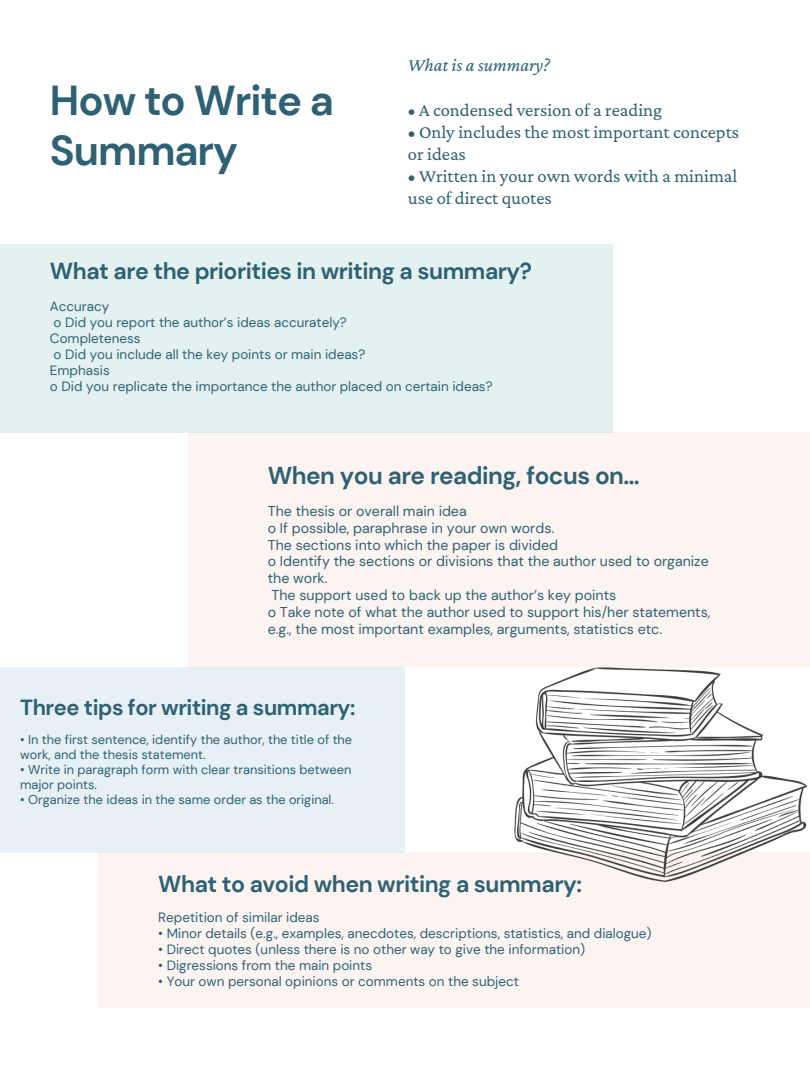
<style>
.page{position:relative;width:810px;height:1080px;background:#fff}
.page>*{position:absolute;margin:0;border:0;box-sizing:border-box;transform-origin:0 0}
.t1{font:700 41.81px/50.1px "DM Sans";letter-spacing:-.025em;color:#2e6173}
.t2{font:700 24.38px "DM Sans";letter-spacing:-.02em;color:#2e6173}
.t3{font:700 23.06px "DM Sans";letter-spacing:-.02em;color:#2e6173}
.t4{font:700 21.94px "DM Sans";letter-spacing:-.02em;color:#2e6173}
.t5{font:18.62px/22.1px "Crimson Pro";color:#2e6173}
.t6{font:italic 18.62px "Crimson Pro";color:#2e6173}
.t7{font:14.19px/16.8px "DM Sans";color:#2e6173}
.t8{font:13.5px "DM Sans";color:#2e6173}
.t9{font:12.81px/15.2px "DM Sans";color:#2e6173}
</style>
<div class="page">
<div style="left:188px;top:433px;width:622px;height:234px;background:#fcf4f1"></div>
<div style="left:98px;top:852px;width:712px;height:156px;background:#fcf4f1"></div>
<div style="left:0;top:667px;width:405px;height:185px;background:#e7f0f4"></div>
<div style="left:0;top:244px;width:612px;height:189px;background:#e3f2f1"></div>
<img style="left:514px;top:667px;width:293px;height:214px">
<p class="t1" style="left:50px;top:75px;width:286px">How to Write a<br>Summary</p>
<p class="t6" style="left:408px;top:55px;width:143px">What is a summary?</p>
<p class="t5" style="left:408px;top:98px;width:256px">• A condensed version of a reading</p>
<p class="t5" style="left:408px;top:120px;width:333px">• Only includes the most important concepts or ideas</p>
<p class="t5" style="left:408px;top:165px;width:331px">• Written in your own words with a minimal use of direct quotes</p>
<p class="t3" style="left:50px;top:256px;width:484px">What are the priorities in writing a summary?</p>
<p class="t8" style="left:50px;top:297px;width:61px">Accuracy</p>
<p class="t8" style="left:54px;top:313px;width:295px">o Did you report the author’s ideas accurately?</p>
<p class="t8" style="left:50px;top:329px;width:92px">Completeness</p>
<p class="t8" style="left:54px;top:345px;width:313px">o Did you include all the key points or main ideas?</p>
<p class="t8" style="left:50px;top:361px;width:61px">Emphasis</p>
<p class="t8" style="left:50px;top:377px;width:444px">o Did you replicate the importance the author placed on certain ideas?</p>
<p class="t2" style="left:268px;top:460px;width:374px">When you are reading, focus on…</p>
<p class="t7" style="left:268px;top:503px;width:200px">The thesis or overall main idea</p>
<p class="t7" style="left:268px;top:519px;width:288px">o If possible, paraphrase in your own words.</p>
<p class="t7" style="left:268px;top:536px;width:292px">The sections into which the paper is divided</p>
<p class="t7" style="left:268px;top:553px;width:443px">o Identify the sections or divisions that the author used to organize the work.</p>
<p class="t7" style="left:272px;top:587px;width:346px">The support used to back up the author’s key points</p>
<p class="t7" style="left:268px;top:604px;width:444px">o Take note of what the author used to support his/her statements, e.g., the most important examples, arguments, statistics etc.</p>
<p class="t4" style="left:20px;top:694px;width:337px">Three tips for writing a summary:</p>
<p class="t9" style="left:20px;top:732px;width:334px">• In the first sentence, identify the author, the title of the work, and the thesis statement.</p>
<p class="t9" style="left:20px;top:762px;width:333px">• Write in paragraph form with clear transitions between major points.</p>
<p class="t9" style="left:20px;top:793px;width:315px">• Organize the ideas in the same order as the original.</p>
<p class="t3" style="left:158px;top:869px;width:425px">What to avoid when writing a summary:</p>
<p class="t8" style="left:158px;top:909px;width:163px">Repetition of similar ideas</p>
<p class="t8" style="left:158px;top:925px;width:495px">• Minor details (e.g., examples, anecdotes, descriptions, statistics, and dialogue)</p>
<p class="t8" style="left:158px;top:941px;width:428px">• Direct quotes (unless there is no other way to give the information)</p>
<p class="t8" style="left:158px;top:957px;width:215px">• Digressions from the main points</p>
<p class="t8" style="left:158px;top:973px;width:362px">• Your own personal opinions or comments on the subject</p>
</div>
